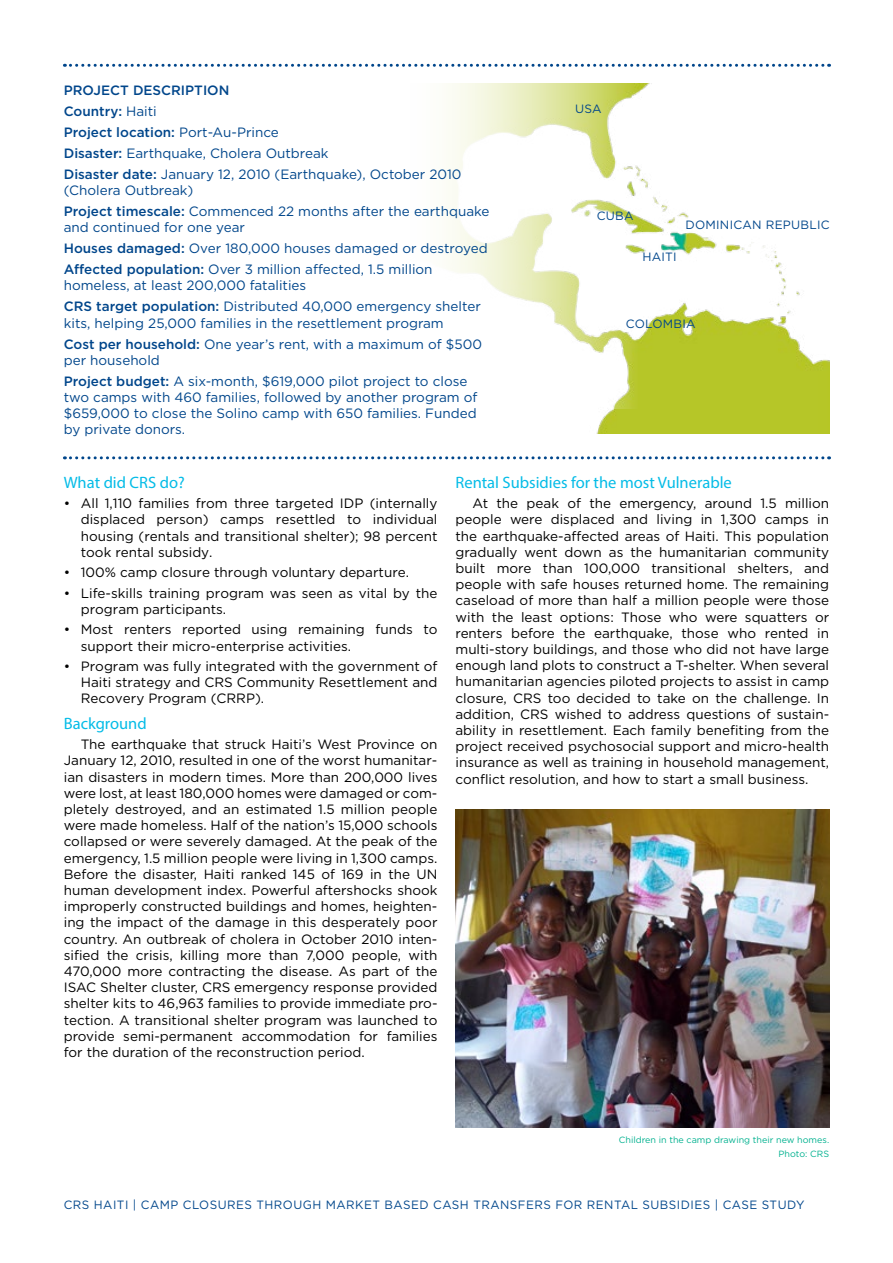
<style>
.page{position:relative;width:893px;height:1263px;background:#fff}
.page>*{position:absolute;margin:0;border:0;box-sizing:border-box;transform-origin:0 0}
.t1{font:16.5px "Myriad Pro";color:#05bce7}
.t2{font:13.5px/16.2px "Gotham";color:#000;text-align:justify}
.t3{font:13.5px/21px "Gotham";color:#00468b}
.t4{font:12px "Gotham";letter-spacing:.04em;color:#00468b}
.t5{font:12px "Gotham";letter-spacing:.02em;color:#00468b}
.t6{font:9px/14.7px "Gotham";color:#00b18f;text-align:right}
.s1{font-weight:500}
</style>
<div class="page">
<img style="left:596px;top:84px;width:233px;height:350px">
<svg style="left:448px;top:83px;width:189px;height:326px"></svg>
<svg style="left:64px;top:64px;width:766px;height:3px"></svg>
<svg style="left:64px;top:456px;width:766px;height:3px"></svg>
<img style="left:455px;top:809px;width:374px;height:318px">
<p class="t3" style="left:64px;top:79px;width:399px"><span class="s1">PROJECT DESCRIPTION<br>Country:</span> Haiti<br><span class="s1">Project location:</span> Port-Au-Prince<br><span class="s1">Disaster:</span> Earthquake, Cholera Outbreak<br><span class="s1">Disaster date:</span> January 12, 2010 (Earthquake), October 2010</p>
<p class="t3" style="left:64px;top:179px;width:427px">(Cholera Outbreak)<br><span class="s1">Project timescale:</span> Commenced 22 months after the earthquake</p>
<p class="t3" style="left:64px;top:217px;width:425px">and continued for one year<br><span class="s1">Houses damaged:</span> Over 180,000 houses damaged or destroyed<br><span class="s1">Affected population:</span> Over 3 million affected, 1.5 million</p>
<p class="t3" style="left:64px;top:275px;width:419px">homeless, at least 200,000 fatalities<br><span class="s1">CRS target population:</span> Distributed 40,000 emergency shelter</p>
<p class="t3" style="left:64px;top:312px;width:420px">kits, helping 25,000 families in the resettlement program<br><span class="s1">Cost per household:</span> One year’s rent, with a maximum of $500</p>
<p class="t3" style="left:64px;top:349px;width:405px">per household<br><span class="s1">Project budget:</span> A six-month, $619,000 pilot project to close</p>
<p class="t3" style="left:64px;top:389px;width:415px;line-height:16.2px;text-align:justify">two camps with 460 families, followed by another program of $659,000 to close the Solino camp with 650 families. Funded by private donors.</p>
<p class="t4" style="left:575px;top:101px;width:28px">USA</p>
<p class="t4" style="left:597px;top:208px;width:38px">CUBA</p>
<p class="t4" style="left:642px;top:249px;width:36px">HAITI</p>
<p class="t5" style="left:685px;top:217px;width:146px">DOMINICAN REPUBLIC</p>
<p class="t5" style="left:626px;top:316px;width:71px">COLOMBIA</p>
<p class="t1" style="left:64px;top:472px;width:122px">What did CRS do?</p>
<p class="t2" style="left:81px;top:495px;width:358px;text-indent:-17px">• All 1,110 families from three targeted IDP (internally displaced person) camps resettled to individual housing (rentals and transitional shelter); 98 percent took rental subsidy.</p>
<p class="t2" style="left:64px;top:564px;width:347px">• 100% camp closure through voluntary departure.</p>
<p class="t2" style="left:81px;top:584px;width:358px;text-indent:-17px">• Life-skills training program was seen as vital by the program participants.</p>
<p class="t2" style="left:81px;top:621px;width:358px;text-indent:-17px">• Most renters reported using remaining funds to support their micro-enterprise activities.</p>
<p class="t2" style="left:81px;top:658px;width:358px;text-indent:-17px">• Program was fully integrated with the government of Haiti strategy and CRS Community Resettlement and Recovery Program (CRRP).</p>
<p class="t1" style="left:64px;top:713px;width:84px">Background</p>
<p class="t2" style="left:64px;top:736px;width:375px;text-indent:17px">The earthquake that struck Haiti’s West Province on January 12, 2010, resulted in one of the worst humanitar&shy;ian disasters in modern times. More than 200,000 lives were lost, at least 180,000 homes were damaged or com&shy;pletely destroyed, and an estimated 1.5 million people were made homeless. Half of the nation’s 15,000 schools collapsed or were severely damaged. At the peak of the emergency, 1.5 million people were living in 1,300 camps.<br>Before the disaster, Haiti ranked 145 of 169 in the UN human development index. Powerful aftershocks shook improperly constructed buildings and homes, heighten&shy;ing the impact of the damage in this desperately poor country. An outbreak of cholera in October 2010 inten&shy;sified the crisis, killing more than 7,000 people, with 470,000 more contracting the disease. As part of the ISAC Shelter cluster, CRS emergency response provided shelter kits to 46,963 families to provide immediate pro&shy;tection. A transitional shelter program was launched to provide semi-permanent accommodation for families for the duration of the reconstruction period.</p>
<p class="t1" style="left:455px;top:472px;width:278px">Rental Subsidies for the most Vulnerable</p>
<p class="t2" style="left:455px;top:495px;width:375px;text-indent:17px">At the peak of the emergency, around 1.5 million people were displaced and living in 1,300 camps in the earthquake-affected areas of Haiti. This population gradually went down as the humanitarian community built more than 100,000 transitional shelters, and people with safe houses returned home. The remaining caseload of more than half a million people were those with the least options: Those who were squatters or renters before the earthquake, those who rented in multi-story buildings, and those who did not have large enough land plots to construct a T-shelter. When several humanitarian agencies piloted projects to assist in camp closure, CRS too decided to take on the challenge. In addition, CRS wished to address questions of sustain&shy;ability in resettlement. Each family benefiting from the project received psychosocial support and micro-health insurance as well as training in household management, conflict resolution, and how to start a small business.</p>
<p class="t6" style="left:619px;top:1132px;width:212px">Children in the camp drawing their new homes.<br>Photo: CRS</p>
<p class="t4" style="left:64px;top:1197px;width:742px">CRS HAITI | CAMP CLOSURES THROUGH MARKET BASED CASH TRANSFERS FOR RENTAL SUBSIDIES | CASE STUDY</p>
</div>
